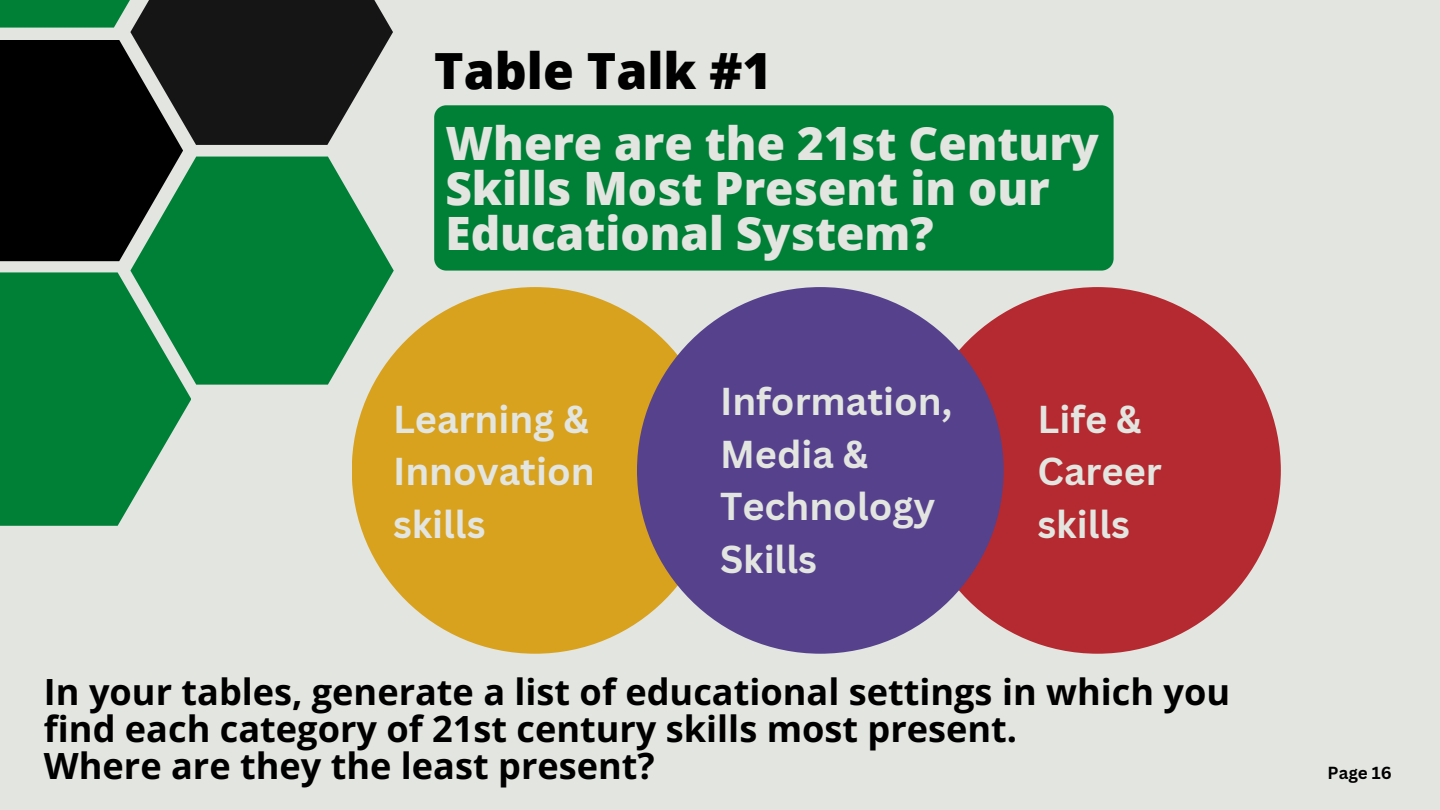
<style>
.page{position:relative;width:1440px;height:810px;background:#e3e5e0}
.page>*{position:absolute;margin:0;border:0;box-sizing:border-box;transform-origin:0 0}
.t1{font:800 49.9px "Open Sans";color:#000}
.t2{font:800 46px/45px "Open Sans";color:#e3e5e0}
.t3{font:700 37.9px/52.5px "Canva Sans";color:#e3e5e0}
.t4{font:700 36.1px/36.8px "Open Sans";color:#000}
.t5{font:700 17px "Canva Sans";color:#000}
</style>
<div class="page">
<div style="left:434px;top:105px;width:680px;height:166px;background:#008037"></div>
<div style="left:0;top:0;width:172px;height:28px;background:#008037"></div>
<div style="left:0;top:40px;width:183px;height:221px;background:#000"></div>
<svg style="left:130px;top:0;width:263px;height:145px;background:#333433"></svg>
<div style="left:0;top:272px;width:191px;height:254px;background:#008037"></div>
<div style="left:352px;top:287px;width:366px;height:367px;background:#d8a21e;border-radius:50%"></div>
<div style="left:914px;top:287px;width:367px;height:367px;background:#b42a30;border-radius:50%"></div>
<div style="left:637px;top:287px;width:367px;height:367px;background:#56418c;border-radius:50%"></div>
<svg style="left:130px;top:157px;width:264px;height:228px;fill:#008037"></svg>
<h1 class="t1" style="left:434px;top:36px;width:339px">Table Talk #1</h1>
<p class="t2" style="left:445px;top:120px;width:655px">Where are the 21st Century<br>Skills Most Present in our<br>Educational System?</p>
<p class="t3" style="left:393px;top:392px;width:203px">Learning &amp;<br>Innovation skills</p>
<p class="t3" style="left:720px;top:375px;width:234px">Information,<br>Media &amp;<br>Technology<br>Skills</p>
<p class="t3" style="left:1038px;top:392px;width:126px">Life &amp;<br>Career skills</p>
<p class="t4" style="left:44px;top:673px;width:1188px">In your tables, generate a list of educational settings in which you find each category of 21st century skills most present.<br>Where are they the least present?</p>
<p class="t5" style="left:1328px;top:761px;width:66px">Page 16</p>
</div>
